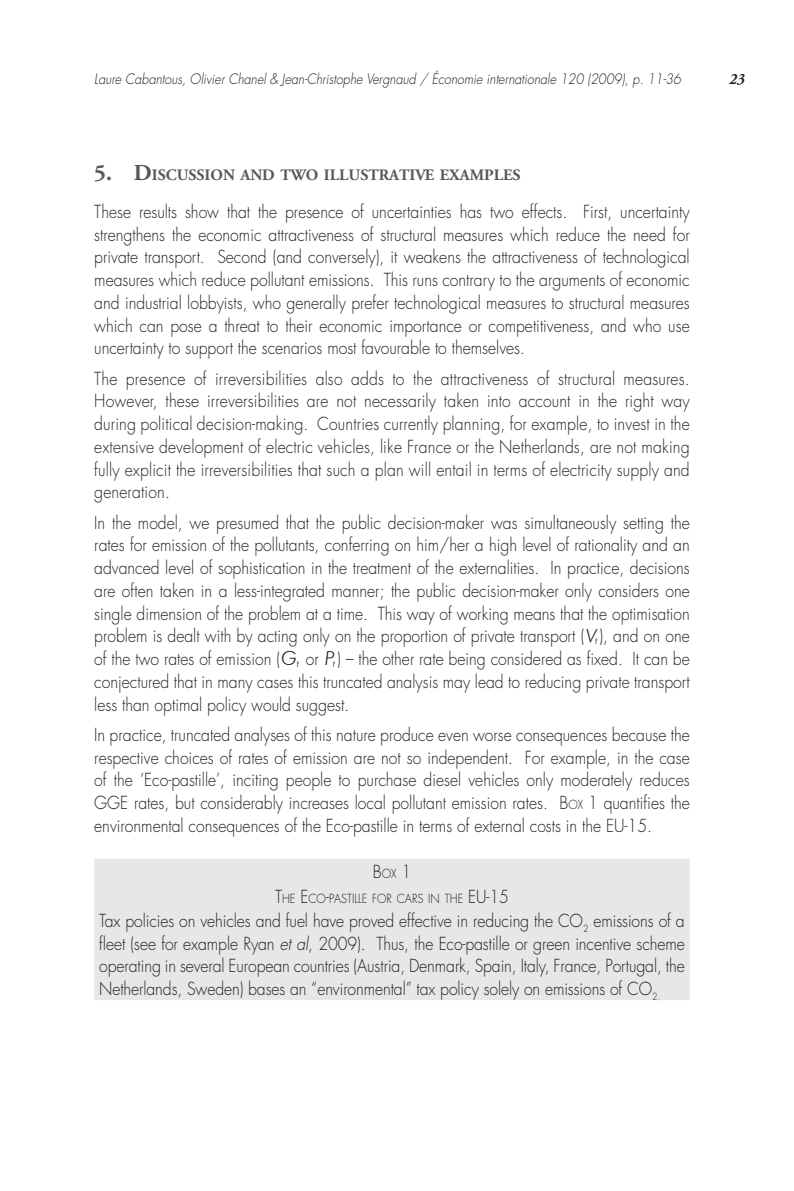
<style>
.page{position:relative;width:794px;height:1191px;background:#fff}
.page>*{position:absolute;margin:0;border:0;box-sizing:border-box;transform-origin:0 0}
.t1{font:300 17.5px/22.8px "Futura Std";color:#231f20;text-align:justify;scale:.9 1}
.t2{font:700 15.92px "Adobe Garamond Pro";color:#57585a}
.t3{font:italic 700 15.75px "Adobe Garamond Pro";color:#231f20;scale:.9 1}
.t4{font:italic 300 14px "Futura Std";color:#231f20;scale:.9 1}
.t5{font:300 12.25px "Futura Std";color:#231f20;scale:.9 1}
.s1{font-size:22.75px}
.s2{font-family:"Futura BT";font-style:italic;font-size:19.25px}
.s3{font-family:"Futura BT";font-style:italic;font-size:9.62px}
.s4{font-size:12.25px}
.s5{font-size:17.5px}
.s6{font-style:italic}
</style>
<div class="page">
<div style="left:94px;top:859px;width:596px;height:141px;background:#e6e7e9"></div>
<p class="t4" style="left:94px;top:71px;width:653px">Laure Cabantous, Olivier Chanel &amp; Jean-Christophe Vergnaud / Économie internationale 120 (2009), p. 11-36</p>
<p class="t3" style="left:729px;top:70px;width:18px">23</p>
<p class="t2" style="left:94px;top:166px;width:428px"><span class="s1">5. D</span> ISCUSSION AND TWO ILLUSTRATIVE EXAMPLES</p>
<p class="t1" style="left:94px;top:201px;width:663px">These results show that the presence of uncertainties has two effects. First, uncertainty strengthens the economic attractiveness of structural measures which reduce the need for private transport. Second (and conversely), it weakens the attractiveness of technological measures which reduce pollutant emissions. This runs contrary to the arguments of economic and industrial lobbyists, who generally prefer technological measures to structural measures which can pose a threat to their economic importance or competitiveness, and who use uncertainty to support the scenarios most favourable to themselves.</p>
<p class="t1" style="left:94px;top:367px;width:663px">The presence of irreversibilities also adds to the attractiveness of structural measures.<br>However, these irreversibilities are not necessarily taken into account in the right way during political decision-making. Countries currently planning, for example, to invest in the extensive development of electric vehicles, like France or the Netherlands, are not making fully explicit the irreversibilities that such a plan will entail in terms of electricity supply and generation.</p>
<p class="t1" style="left:94px;top:511px;width:663px">In the model, we presumed that the public decision-maker was simultaneously setting the rates for emission of the pollutants, conferring on him/her a high level of rationality and an advanced level of sophistication in the treatment of the externalities. In practice, decisions are often taken in a less-integrated manner; the public decision-maker only considers one single dimension of the problem at a time. This way of working means that the optimisation problem is dealt with by acting only on the proportion of private transport (<span class="s2">V</span><span class="s3">t</span> ), and on one of the two rates of emission (<span class="s2">G</span><span class="s3">t</span> or <span class="s2">P</span><span class="s3">t</span> ) – the other rate being considered as fixed. It can be conjectured that in many cases this truncated analysis may lead to reducing private transport less than optimal policy would suggest.</p>
<p class="t1" style="left:94px;top:723px;width:663px">In practice, truncated analyses of this nature produce even worse consequences because the respective choices of rates of emission are not so independent. For example, in the case of the ‘Eco-pastille’, inciting people to purchase diesel vehicles only moderately reduces GGE rates, but considerably increases local pollutant emission rates. B<span class="s4">ox</span> 1 quantifies the environmental consequences of the Eco-pastille in terms of external costs in the EU-15.</p>
<p class="t1" style="left:373px;top:861px;width:44px">B<span class="s4">ox</span> 1</p>
<p class="t5" style="left:275px;top:890px;width:261px"><span class="s5">T</span>he <span class="s5">E</span> co<span class="s5">-</span>pastille for cars in the <span class="s5">EU-15</span></p>
<p class="t1" style="left:99px;top:909px;width:652px">Tax policies on vehicles and fuel have proved effective in reducing the CO<sub>2</sub> emissions of a fleet (see for example Ryan <span class="s6">et al</span>, 2009). Thus, the Eco-pastille or green incentive scheme operating in several European countries (Austria, Denmark, Spain, Italy, France, Portugal, the Netherlands, Sweden) bases an “environmental” tax policy solely on emissions of CO<sub>2.</sub></p>
</div>
